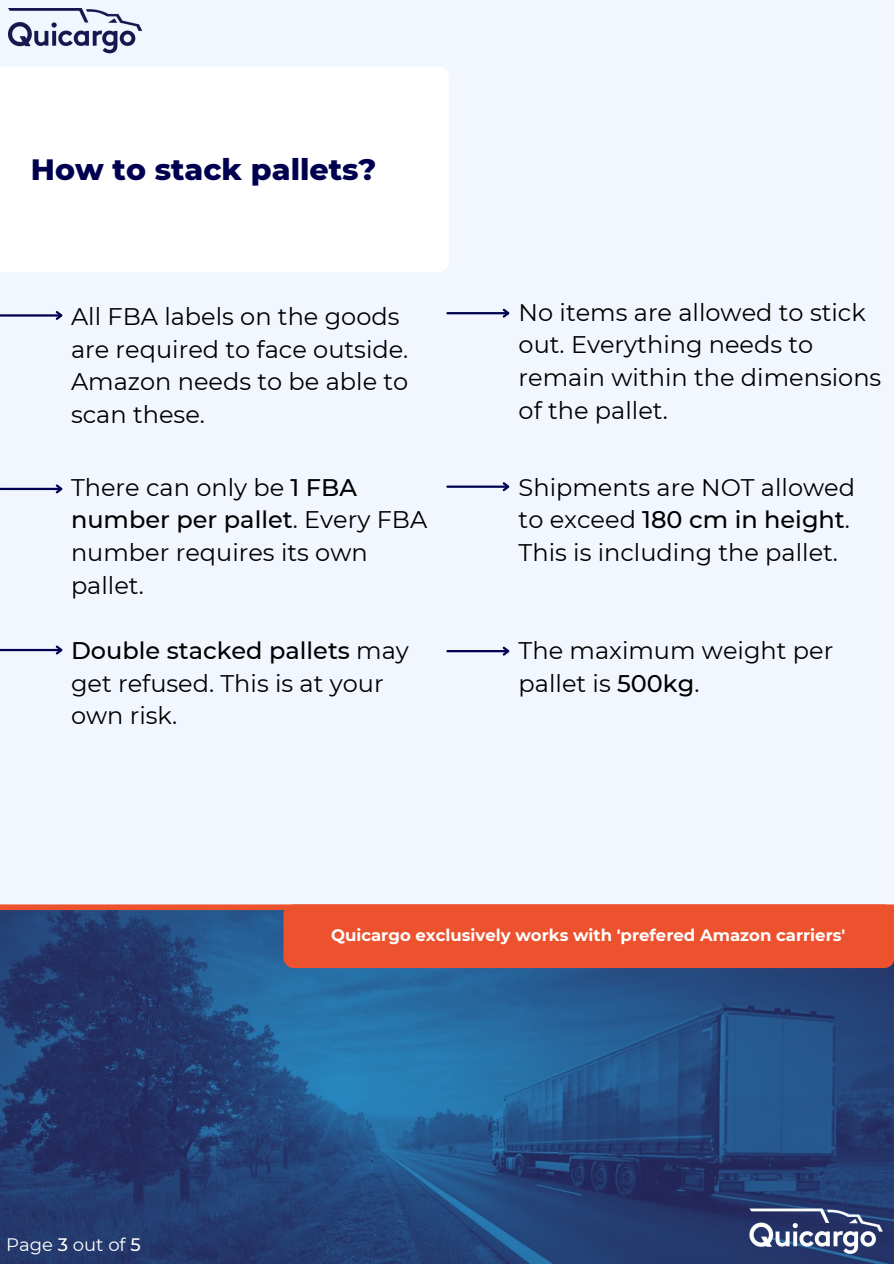
<style>
.page{position:relative;width:894px;height:1264px;background:#fff}
.page>*{position:absolute;margin:0;border:0;box-sizing:border-box;transform-origin:0 0}
.t1{font:800 30px "Montserrat";color:#000050}
.t2{font:24px/32.7px "Montserrat";color:#000}
.t3{font:18px "Montserrat";color:#fff}
.t4{font:700 16.5px "Montserrat";color:#fff}
.s1{font-weight:500}
</style>
<div class="page">
<div style="left:0;top:0;width:893px;height:1263px;background:#f2f6fe"></div>
<img style="left:9px;top:9px;width:132px;height:45px">
<img style="left:0;top:910px;width:893px;height:353px">
<div style="left:0;top:904px;width:893px;height:6px;background:#ed522f"></div>
<div style="left:283px;top:904px;width:610px;height:64px;background:#ed522f;border-radius:10px"></div>
<div style="left:0;top:67px;width:449px;height:205px;background:#fff"></div>
<img style="left:743px;top:1199px;width:142px;height:57px">
<hr style="left:1px;top:314px;width:60px;height:2px;background:#000050">
<svg style="left:54px;top:311px;width:9px;height:9px"></svg>
<hr style="left:447px;top:312px;width:60px;height:2px;background:#000050">
<svg style="left:500px;top:308px;width:10px;height:10px"></svg>
<hr style="left:1px;top:488px;width:60px;height:2px;background:#000050">
<svg style="left:54px;top:484px;width:9px;height:10px"></svg>
<hr style="left:447px;top:485px;width:60px;height:3px;background:#000050">
<svg style="left:500px;top:482px;width:10px;height:10px"></svg>
<hr style="left:1px;top:649px;width:60px;height:2px;background:#000050">
<svg style="left:54px;top:645px;width:9px;height:10px"></svg>
<hr style="left:447px;top:650px;width:60px;height:2px;background:#000050">
<svg style="left:500px;top:646px;width:10px;height:10px"></svg>
<p class="t1" style="left:31px;top:151px;width:347px">How to stack pallets?</p>
<p class="t2" style="left:71px;top:300px;width:339px">All FBA labels on the goods are required to face outside.<br>Amazon needs to be able to scan these.</p>
<p class="t2" style="left:518px;top:296px;width:364px">No items are allowed to stick out. Everything needs to remain within the dimensions of the pallet.</p>
<p class="t2" style="left:71px;top:470px;width:357px">There can only be <span class="s1">1 FBA number per pallet</span>. Every FBA number requires its own pallet.</p>
<p class="t2" style="left:518px;top:470px;width:338px">Shipments are NOT allowed to exceed <span class="s1">180 cm in height</span>.<br>This is including the pallet.</p>
<p class="t2" style="left:71px;top:634px;width:339px"><span class="s1">Double stacked pallets</span> may get refused. This is at your own risk.</p>
<p class="t2" style="left:518px;top:634px;width:316px">The maximum weight per pallet is <span class="s1">500kg</span>.</p>
<p class="t3" style="left:6px;top:1233px;width:136px">Page <span class="s1">3</span> out of <span class="s1">5</span></p>
<p class="t4" style="left:331px;top:925px;width:515px">Quicargo exclusively works with 'prefered Amazon carriers'</p>
</div>
